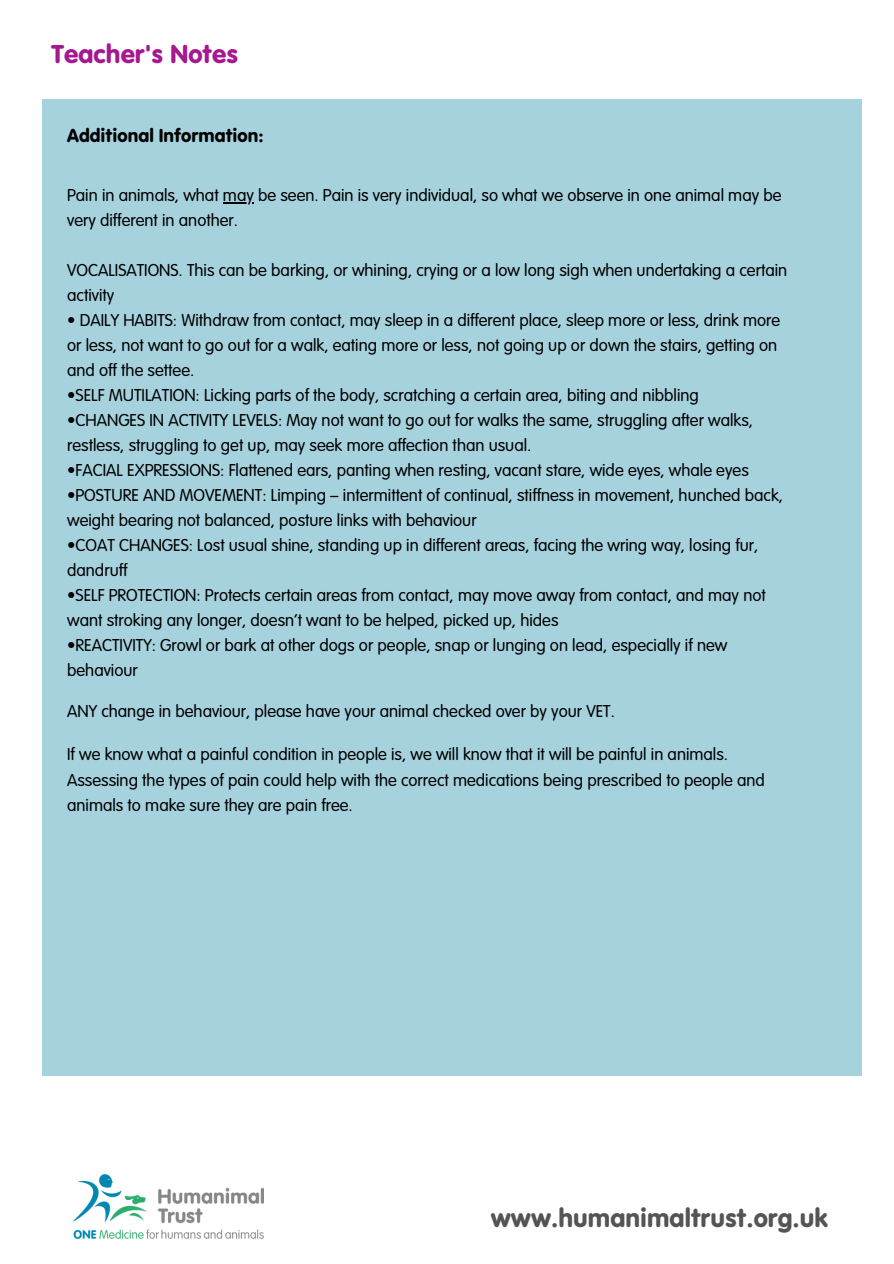
<style>
.page{position:relative;width:894px;height:1264px;background:#fff}
.page>*{position:absolute;margin:0;border:0;box-sizing:border-box;transform-origin:0 0}
.t1{font:27px "VAG Rundschrift D";color:#545454}
.t2{font:27px "VAG Rundschrift D";color:#a51890}
.t3{font:19.5px "VAG Rundschrift D";color:#000}
.t4{font:300 18px/25px "VAG Rundschrift D";color:#000}
</style>
<div class="page">
<div style="left:42px;top:100px;width:819px;height:975px;background:#a6d2de"></div>
<img style="left:74px;top:1174px;width:190px;height:64px">
<hr style="left:223px;top:202px;width:31px;height:1px;background:#000">
<p class="t2" style="left:51px;top:43px;width:189px">Teacher's Notes</p>
<h1 class="t3" style="left:67px;top:127px;width:198px">Additional Information:</h1>
<p class="t4" style="left:67px;top:185px;width:715px">Pain in animals, what may be seen. Pain is very individual, so what we observe in one animal may be</p>
<p class="t4" style="left:67px;top:210px;width:172px">very different in another.</p>
<p class="t4" style="left:67px;top:260px;width:721px">VOCALISATIONS. This can be barking, or whining, crying or a low long sigh when undertaking a certain activity</p>
<p class="t4" style="left:67px;top:310px;width:714px">• DAILY HABITS: Withdraw from contact, may sleep in a different place, sleep more or less, drink more or less, not want to go out for a walk, eating more or less, not going up or down the stairs, getting on and off the settee.</p>
<p class="t4" style="left:67px;top:385px;width:633px">•SELF MUTILATION: Licking parts of the body, scratching a certain area, biting and nibbling</p>
<p class="t4" style="left:67px;top:410px;width:687px">•CHANGES IN ACTIVITY LEVELS: May not want to go out for walks the same, struggling after walks, restless, struggling to get up, may seek more affection than usual.</p>
<p class="t4" style="left:67px;top:460px;width:683px">•FACIAL EXPRESSIONS: Flattened ears, panting when resting, vacant stare, wide eyes, whale eyes</p>
<p class="t4" style="left:67px;top:485px;width:717px">•POSTURE AND MOVEMENT: Limping – intermittent of continual, stiffness in movement, hunched back, weight bearing not balanced, posture links with behaviour</p>
<p class="t4" style="left:67px;top:535px;width:692px">•COAT CHANGES: Lost usual shine, standing up in different areas, facing the wring way, losing fur, dandruff</p>
<p class="t4" style="left:67px;top:585px;width:700px">•SELF PROTECTION: Protects certain areas from contact, may move away from contact, and may not want stroking any longer, doesn’t want to be helped, picked up, hides</p>
<p class="t4" style="left:67px;top:635px;width:661px">•REACTIVITY: Growl or bark at other dogs or people, snap or lunging on lead, especially if new behaviour</p>
<p class="t4" style="left:67px;top:701px;width:549px">ANY change in behaviour, please have your animal checked over by your VET.</p>
<p class="t4" style="left:67px;top:744px;width:662px">If we know what a painful condition in people is, we will know that it will be painful in animals.</p>
<h1 class="t4" style="left:67px;top:769px;width:699px">Assessing the types of pain could help with the correct medications being prescribed to people and animals to make sure they are pain free.</h1>
<p class="t1" style="left:490px;top:1207px;width:339px">www.humanimaltrust.org.uk</p>
</div>
